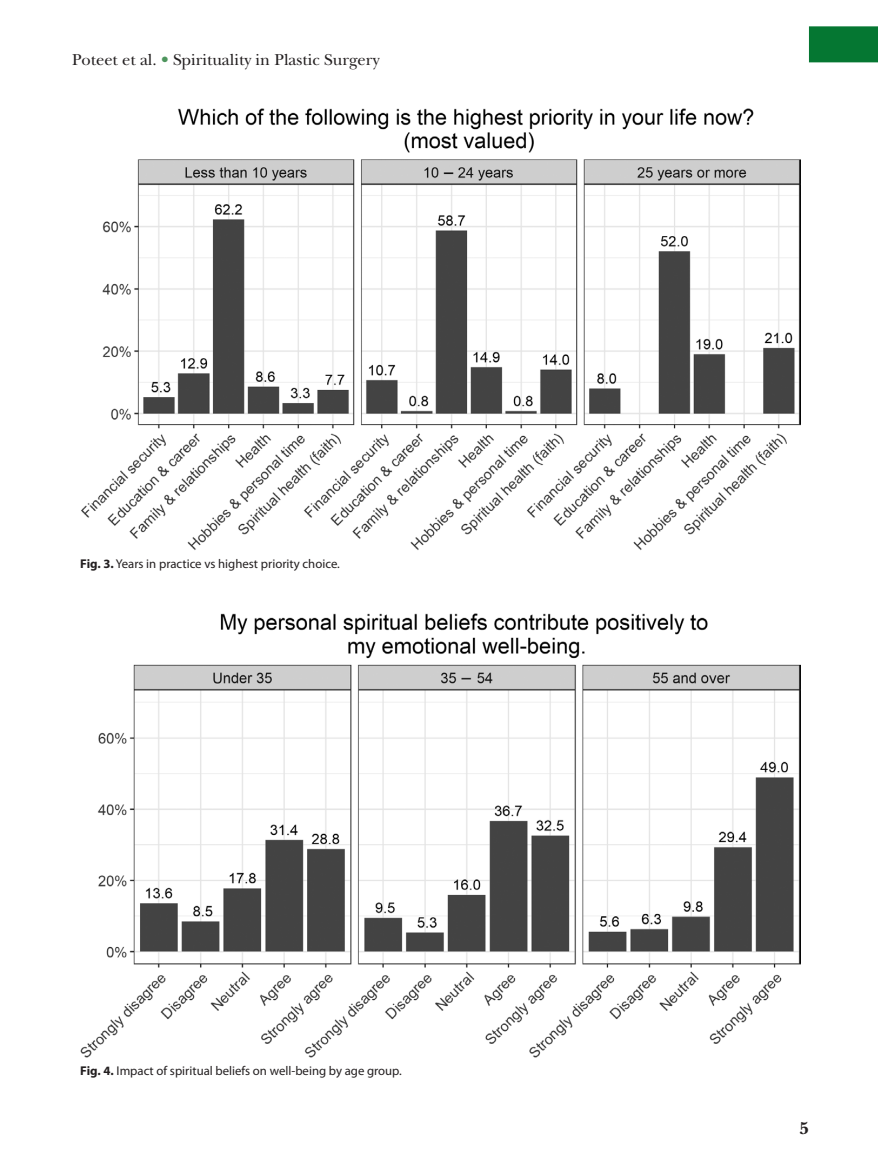
<style>
.page{position:relative;width:878px;height:1175px;background:#fff}
.page>*{position:absolute;margin:0;border:0;box-sizing:border-box;transform-origin:0 0}
.t1{font:700 18px "New Baskerville Std";color:#231f20}
.t2{font:16.5px "New Baskerville Std";color:#231f20}
.t3{font:12.75px "Myriad Pro";color:#231f20}
.s1{color:#4e955d}
.s2{font-weight:700}
</style>
<div class="page">
<div style="left:808px;top:26px;width:70px;height:36px;background:#057732"></div>
<img style="left:81px;top:108px;width:719px;height:442px">
<img style="left:80px;top:613px;width:720px;height:444px">
<p class="t2" style="left:72px;top:50px;width:309px">Poteet et al. <span class="s1">•</span> Spirituality in Plastic Surgery</p>
<p class="t3" style="left:80px;top:556px;width:261px"><span class="s2">Fig. 3.</span> Years in practice vs highest priority choice.</p>
<p class="t3" style="left:80px;top:1062px;width:323px"><span class="s2">Fig. 4.</span> I mpact of spiritual beliefs on well-being by age group.</p>
<h1 class="t1" style="left:799px;top:1118px;width:11px">5</h1>
</div>
